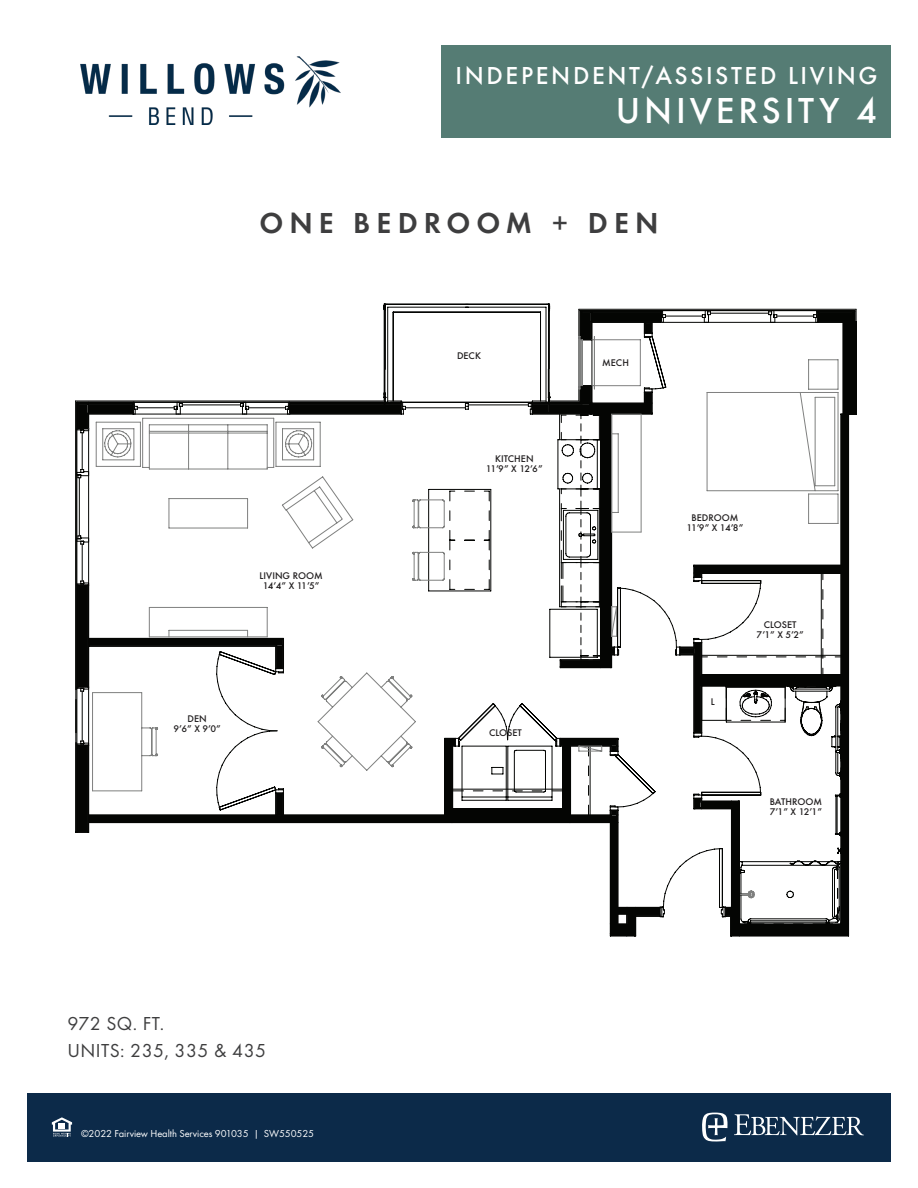
<style>
.page{position:relative;width:918px;height:1188px;background:#fff}
.page>*{position:absolute;margin:0;border:0;box-sizing:border-box;transform-origin:0 0}
.t1{font:500 37.5px "Futura T";letter-spacing:.1em;color:#fff}
.t2{font:600 30px "Futura T";letter-spacing:.2em;color:#3e3e3f}
.t3{font:500 25.5px "Futura T";letter-spacing:.105em;color:#fff}
.t4{font:19.5px "Futura T";letter-spacing:.02em;color:#3e3e3f}
.t5{font:10.5px "Futura T";letter-spacing:-.01em;color:#fff}
.t6{font:500 10.05px/10.1px "Futura T";color:#1f1c1d;text-align:center}
</style>
<div class="page">
<img style="left:80px;top:56px;width:261px;height:68px">
<div style="left:27px;top:1093px;width:864px;height:68px;background:#0c2a49"></div>
<svg style="left:702px;top:1113px;width:26px;height:28px"></svg>
<svg style="left:734px;top:1114px;width:130px;height:21px"></svg>
<svg style="left:52px;top:1117px;width:20px;height:20px"></svg>
<div style="left:844px;top:321px;width:12px;height:94px;background:#040503"></div>
<hr style="left:579px;top:309px;width:277px;height:1px;background:#040503">
<hr style="left:855px;top:311px;width:1px;height:91px;background:#040503">
<hr style="left:856px;top:309px;width:1px;height:92px;background:#040503">
<svg style="left:75px;top:304px;width:780px;height:633px"></svg>
<div style="left:442px;top:45px;width:449px;height:93px;background:#557c74"></div>
<p class="t3" style="left:456px;top:61px;width:423px">INDEPENDENT/ASSISTED LIVING</p>
<p class="t1" style="left:616px;top:89px;width:263px">UNIVERSITY 4</p>
<p class="t2" style="left:259px;top:205px;width:401px">ONE BEDROOM + DEN</p>
<p class="t6" style="left:260px;top:570px;width:65px">LIVING ROOM<br>14’4” X 11’5”</p>
<p class="t6" style="left:174px;top:714px;width:49px">DEN<br>9’6” X 9’0”</p>
<p class="t4" style="left:68px;top:1012px;width:98px">972 SQ. FT.</p>
<p class="t4" style="left:68px;top:1039px;width:200px">UNITS: 235, 335 &amp; 435</p>
<p class="t5" style="left:81px;top:1127px;width:235px">©2022 Fairview Health Services 901035 | SW550525</p>
<p class="t6" style="left:457px;top:350px;width:26px">DECK</p>
<p class="t6" style="left:486px;top:454px;width:58px">KITCHEN<br>11’9” X 12’6”</p>
<p class="t6" style="left:489px;top:728px;width:34px">CLOSET</p>
<p class="t6" style="left:602px;top:358px;width:28px">MECH</p>
<p class="t6" style="left:687px;top:512px;width:58px">BEDROOM<br>11’9” X 14’8”</p>
<p class="t6" style="left:711px;top:696px;width:5px">L</p>
<p class="t6" style="left:757px;top:619px;width:49px">CLOSET<br>7’1” X 5’2”</p>
<p class="t6" style="left:770px;top:797px;width:54px;text-align:left">BATHROOM<br>7’1” X 12’1”</p>
</div>
